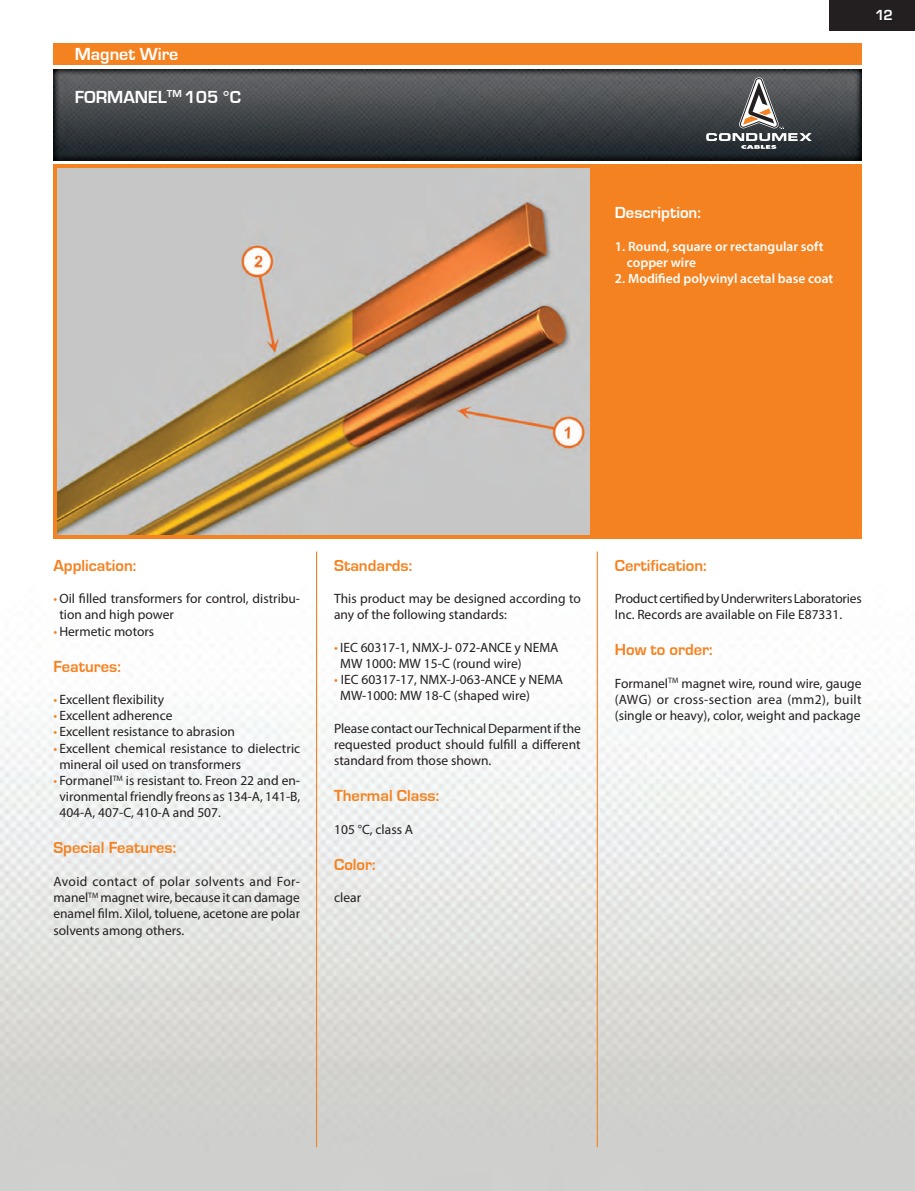
<style>
.page{position:relative;width:915px;height:1191px;background:#fff}
.page>*{position:absolute;margin:0;border:0;box-sizing:border-box;transform-origin:0 0}
.t1{font:700 18px "Eurostile";color:#fff}
.t2{font:700 16.5px "Eurostile";color:#f58220}
.t3{font:700 16.5px "Eurostile";color:#fff}
.t4{font:13.5px/16.2px "Myriad Pro";color:#231f20}
.t5{font:600 13.5px/16.2px "Myriad Pro";color:#fff}
.t6{font:600 13.5px "Eurostile";color:#fff}
.s1{color:#f58220}
</style>
<div class="page">
<img style="left:0;top:43px;width:914px;height:1148px">
<div style="left:828px;top:0;width:86px;height:31px;background:#231f20"></div>
<hr style="left:596px;top:551px;width:1px;height:596px;background:#f58220">
<hr style="left:316px;top:551px;width:1px;height:596px;background:#f58220">
<div style="left:53px;top:165px;width:808px;height:374px;background:#f58220"></div>
<div style="left:53px;top:44px;width:808px;height:21px;background:#f58220"></div>
<img style="left:53px;top:69px;width:808px;height:91px">
<svg style="left:702px;top:77px;width:114px;height:72px;background:#606163"></svg>
<img style="left:58px;top:169px;width:531px;height:366px">
<h1 class="t1" style="left:75px;top:45px;width:142px">Al mbre Magneto</h1>
<h1 class="t1" style="left:75px;top:45px;width:105px">Magnet Wire</h1>
<h1 class="t1" style="left:75px;top:87px;width:168px">FORMANEL<sup>TM</sup> 105 °C</h1>
<p class="t6" style="left:871px;top:6px;width:19px">12</p>
<p class="t6" style="left:874px;top:6px;width:19px">12</p>
<p class="t3" style="left:614px;top:204px;width:87px">Description:</p>
<p class="t5" style="left:626px;top:238px;width:198px;text-indent:-12px">1. Round, square or rectangular soft copper wire</p>
<p class="t5" style="left:614px;top:270px;width:220px">2. Modified polyvinyl acetal base coat</p>
<p class="t2" style="left:53px;top:556px;width:84px">Application:</p>
<p class="t4" style="left:59px;top:590px;width:242px;text-indent:-6px"><span class="s1">•</span> Oil filled transformers for control, distribu&shy;tion and high power</p>
<p class="t4" style="left:53px;top:623px;width:102px"><span class="s1">•</span> Hermetic motors</p>
<p class="t2" style="left:53px;top:657px;width:69px">Features:</p>
<p class="t4" style="left:53px;top:691px;width:112px"><span class="s1">•</span> Excellent flexibility</p>
<p class="t4" style="left:53px;top:707px;width:120px"><span class="s1">•</span> Excellent adherence</p>
<p class="t4" style="left:53px;top:723px;width:183px"><span class="s1">•</span> Excellent resistance to abrasion</p>
<p class="t4" style="left:59px;top:740px;width:242px;text-indent:-6px"><span class="s1">•</span> Excellent chemical resistance to dielectric mineral oil used on transformers</p>
<p class="t4" style="left:59px;top:772px;width:242px;text-align:justify;text-indent:-6px"><span class="s1">•</span> Formanel<sup>TM</sup> is resistant to. Freon 22 and en&shy;vironmental friendly freons as 134-A, 141-B, 404-A, 407-C, 410-A and 507.</p>
<p class="t2" style="left:53px;top:839px;width:124px">Special Features:</p>
<p class="t4" style="left:53px;top:873px;width:248px;text-align:justify">Avoid contact of polar solvents and For&shy;manel<sup>TM</sup> magnet wire, because it can damage enamel film. Xilol, toluene, acetone are polar solvents among others.</p>
<p class="t2" style="left:334px;top:556px;width:80px">Standards:</p>
<p class="t4" style="left:334px;top:590px;width:248px">This product may be designed according to any of the following standards:</p>
<p class="t4" style="left:340px;top:639px;width:220px;text-indent:-6px"><span class="s1">•</span> IEC 60317-1, NMX-J- 072-ANCE y NEMA<br>MW 1000: MW 15-C (round wire)</p>
<p class="t4" style="left:340px;top:671px;width:224px;text-indent:-6px"><span class="s1">•</span> IEC 60317-17, NMX-J-063-ANCE y NEMA<br>MW-1000: MW 18-C (shaped wire)</p>
<p class="t4" style="left:334px;top:720px;width:248px;text-align:justify">Please contact our Technical Deparment if the requested product should fulfill a different standard from those shown.</p>
<p class="t2" style="left:334px;top:787px;width:106px">Thermal Class:</p>
<p class="t4" style="left:334px;top:821px;width:80px">105 °C, class A</p>
<p class="t2" style="left:334px;top:855px;width:43px">Color:</p>
<p class="t4" style="left:334px;top:889px;width:28px">clear</p>
<p class="t2" style="left:614px;top:556px;width:93px">Certification:</p>
<p class="t4" style="left:614px;top:590px;width:248px">Product certified by Underwriters Laboratories<br>Inc. Records are available on File E87331.</p>
<p class="t2" style="left:614px;top:641px;width:99px">How to order:</p>
<p class="t4" style="left:614px;top:675px;width:248px;text-align:justify">Formanel<sup>TM</sup> magnet wire, round wire, gauge (AWG) or cross-section area (mm2), built (single or heavy), color, weight and package</p>
</div>
